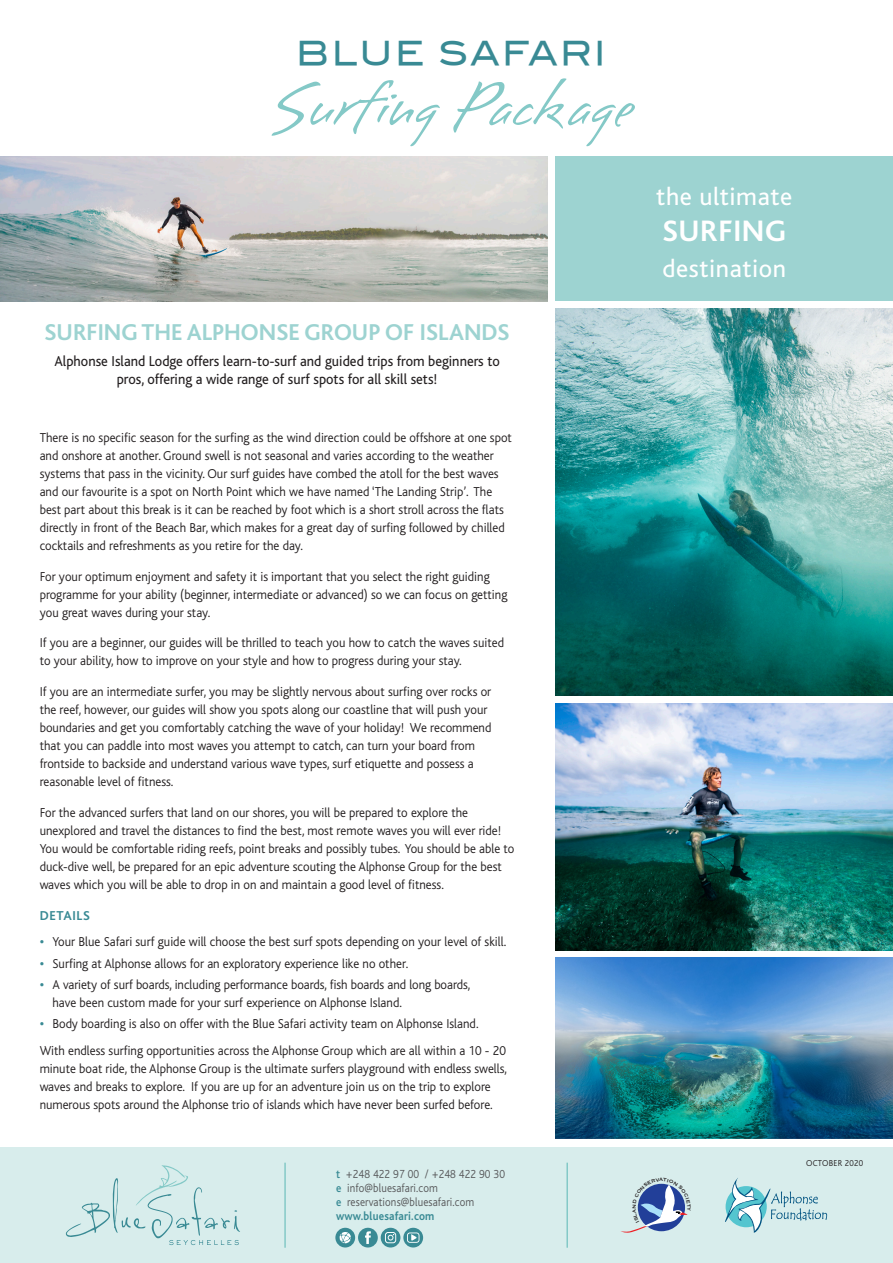
<style>
.page{position:relative;width:893px;height:1263px;background:#fff}
.page>*{position:absolute;margin:0;border:0;box-sizing:border-box;transform-origin:0 0}
.t1{font:82.5px "Brisa Alternates";color:#84c9c7;scale:1.05 1}
.t2{font:33px "Blair Md ITCTT Medium";letter-spacing:.07em;color:#398a94;scale:.95 1}
.t3{font:700 30.9px "Bliss";letter-spacing:.02em;color:#fff}
.t4{font:25.8px "Bliss";letter-spacing:.02em;color:#fff}
.t5{font:700 24px "Bliss";color:#9dd3d1}
.t6{font:15px/18px "Bliss";color:#231f20;text-align:center;scale:.95 1}
.t7{font:300 13.5px/18px "Bliss";color:#231f20;scale:.95 1}
.t8{font:700 13.5px "Bliss";letter-spacing:.05em;color:#398a94}
.t9{font:300 12.3px/14.2px "Bliss";letter-spacing:.01em;color:#57585a;scale:.9 1}
.t10{font:300 9px "Bliss";letter-spacing:.03em;color:#231f20;scale:.95 1}
.s1{font-weight:700;color:#398a94}
.s2{font-weight:500;color:#398a94}
</style>
<div class="page">
<img style="left:0;top:157px;width:547px;height:144px">
<div style="left:555px;top:157px;width:338px;height:144px;background:#9dd3d1"></div>
<img style="left:555px;top:958px;width:338px;height:181px">
<img style="left:555px;top:704px;width:338px;height:246px">
<div style="left:0;top:1140px;width:893px;height:123px;background:linear-gradient(to right,#fff,#fff)"></div>
<div style="left:0;top:1148px;width:893px;height:115px;background:#d8edec"></div>
<div style="left:0;top:1139px;width:893px;height:6px;background:#fff"></div>
<svg style="left:725px;top:1178px;width:102px;height:55px"></svg>
<hr style="left:284px;top:1163px;width:2px;height:85px;background:#84c9c7">
<hr style="left:566px;top:1163px;width:2px;height:85px;background:#84c9c7">
<svg style="left:66px;top:1165px;width:174px;height:80px"></svg>
<div style="left:358px;top:1228px;width:20px;height:19px;background:#398a94;border-radius:50%"></div>
<svg style="left:365px;top:1231px;width:6px;height:13px"></svg>
<svg style="left:381px;top:1228px;width:20px;height:19px"></svg>
<svg style="left:385px;top:1232px;width:11px;height:11px"></svg>
<div style="left:403px;top:1228px;width:20px;height:19px;background:#398a94;border-radius:50%"></div>
<svg style="left:407px;top:1232px;width:12px;height:11px"></svg>
<div style="left:335px;top:1228px;width:20px;height:19px;background:#398a94;border-radius:50%"></div>
<svg style="left:339px;top:1232px;width:12px;height:11px"></svg>
<img style="left:555px;top:309px;width:338px;height:386px">
<svg style="left:621px;top:1183px;width:67px;height:50px"></svg>
<p class="t2" style="left:296px;top:33px;width:327px">BLUE SAFARI</p>
<p class="t1" style="left:270px;top:64px;width:346px">Surfing Package</p>
<p class="t5" style="left:45px;top:320px;width:466px">SURFING THE ALPHONSE GROUP OF ISLANDS</p>
<p class="t6" style="left:54px;top:353px;width:470px">Alphonse Island Lodge offers learn-to-surf and guided trips from beginners to pros, offering a wide range of surf spots for all skill sets!</p>
<p class="t7" style="left:40px;top:429px;width:499px">There is no specific season for the surfing as the wind direction could be offshore at one spot and onshore at another. Ground swell is not seasonal and varies according to the weather systems that pass in the vicinity. Our surf guides have combed the atoll for the best waves and our favourite is a spot on North Point which we have named ‘The Landing Strip’. The best part about this break is it can be reached by foot which is a short stroll across the flats directly in front of the Beach Bar, which makes for a great day of surfing followed by chilled cocktails and refreshments as you retire for the day.</p>
<p class="t7" style="left:40px;top:567px;width:494px">For your optimum enjoyment and safety it is important that you select the right guiding programme for your ability (beginner, intermediate or advanced) so we can focus on getting you great waves during your stay.</p>
<p class="t7" style="left:40px;top:634px;width:490px">If you are a beginner, our guides will be thrilled to teach you how to catch the waves suited to your ability, how to improve on your style and how to progress during your stay.</p>
<p class="t7" style="left:40px;top:683px;width:477px">If you are an intermediate surfer, you may be slightly nervous about surfing over rocks or the reef, however, our guides will show you spots along our coastline that will push your boundaries and get you comfortably catching the wave of your holiday! We recommend that you can paddle into most waves you attempt to catch, can turn your board from frontside to backside and understand various wave types, surf etiquette and possess a reasonable level of fitness.</p>
<p class="t7" style="left:40px;top:804px;width:501px">For the advanced surfers that land on our shores, you will be prepared to explore the unexplored and travel the distances to find the best, most remote waves you will ever ride!<br>You would be comfortable riding reefs, point breaks and possibly tubes. You should be able to duck-dive well, be prepared for an epic adventure scouting the Alphonse Group for the best waves which you will be able to drop in on and maintain a good level of fitness.</p>
<p class="t8" style="left:40px;top:908px;width:52px">DETAILS</p>
<p class="t7" style="left:40px;top:933px;width:493px"><span class="s1">•</span> Your Blue Safari surf guide will choose the best surf spots depending on your level of skill.</p>
<p class="t7" style="left:40px;top:954px;width:389px"><span class="s1">•</span> Surfing at Alphonse allows for an exploratory experience like no other.</p>
<p class="t7" style="left:52px;top:976px;width:441px;text-indent:-13px"><span class="s1">•</span> A variety of surf boards, including performance boards, fish boards and long boards, have been custom made for your surf experience on Alphonse Island.</p>
<p class="t7" style="left:40px;top:1015px;width:463px"><span class="s1">•</span> Body boarding is also on offer with the Blue Safari activity team on Alphonse Island.</p>
<p class="t7" style="left:40px;top:1042px;width:494px">With endless surfing opportunities across the Alphonse Group which are all within a 10 - 20 minute boat ride, the Alphonse Group is the ultimate surfers playground with endless swells, waves and breaks to explore. If you are up for an adventure join us on the trip to explore numerous spots around the Alphonse trio of islands which have never been surfed before.</p>
<p class="t9" style="left:336px;top:1167px;width:189px"><span class="s2">t</span> +248 422 97 00 / +248 422 90 30 <span class="s2">e</span> info@bluesafari.com<br><span class="s2">e</span> reservations@bluesafari.com <span class="s1">www.bluesafari.com</span></p>
<p class="t4" style="left:656px;top:183px;width:137px">the ultimate</p>
<p class="t3" style="left:662px;top:215px;width:125px">SURFING</p>
<p class="t4" style="left:662px;top:255px;width:125px">destination</p>
<p class="t10" style="left:806px;top:1158px;width:62px">OCTOBER 2020</p>
</div>
